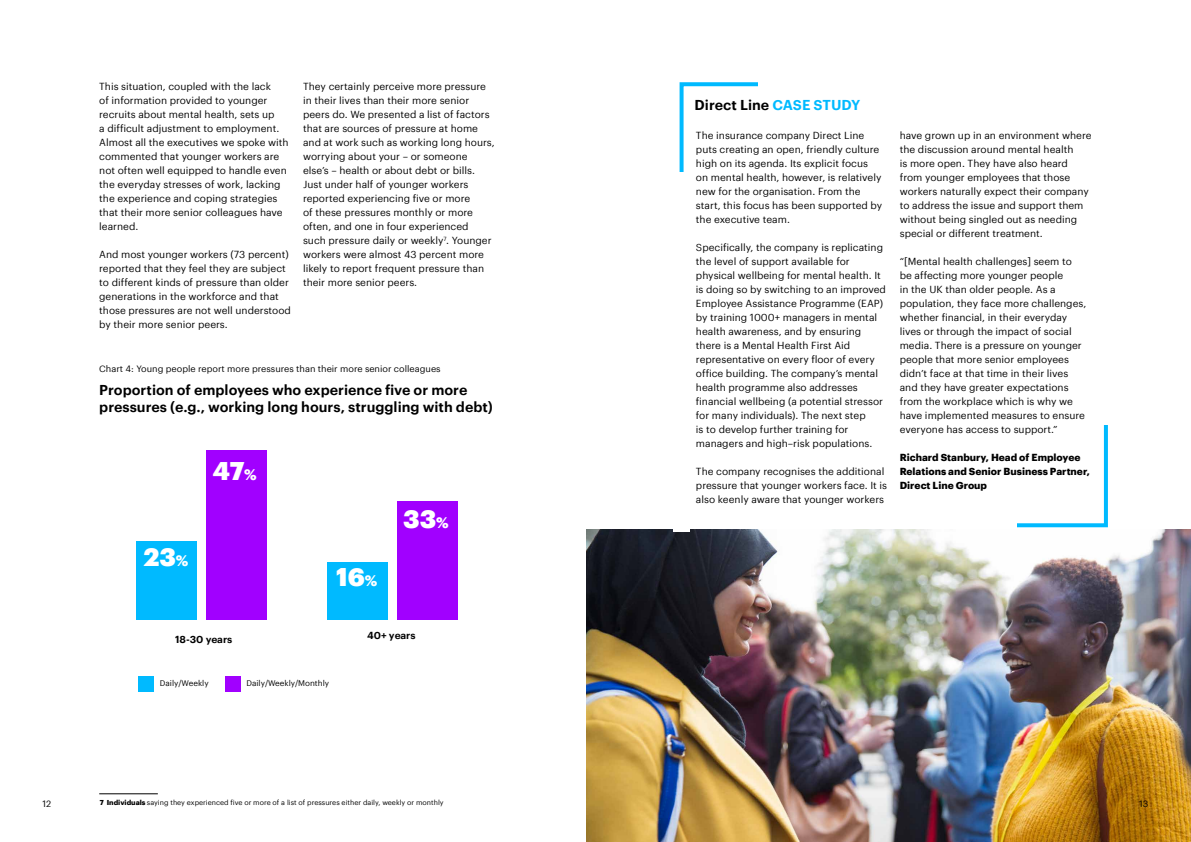
<style>
.page{position:relative;width:1191px;height:842px;background:#fff}
.page>*{position:absolute;margin:0;border:0;box-sizing:border-box;transform-origin:0 0}
.t1{font:900 25px "Graphik";color:#fff}
.t2{font:600 14px/17px "Graphik";color:#000}
.t3{font:10px/14px "Graphik";color:#000}
.t4{font:700 10px/14px "Graphik";color:#000}
.t5{font:600 10px "Graphik";color:#000}
.t6{font:9px "Graphik";color:#000}
.t7{font:8px "Graphik";color:#000}
.t8{font:7px "Graphik";color:#000}
.s1{font-size:15px}
.s2{font-weight:700}
.s3{color:#00baff}
</style>
<div class="page">
<div style="left:138px;top:676px;width:16px;height:16px;background:#00baff"></div>
<div style="left:225px;top:676px;width:16px;height:16px;background:#a100ff"></div>
<div style="left:137px;top:541px;width:60px;height:78px;background:#00baff"></div>
<div style="left:206px;top:450px;width:61px;height:169px;background:#a100ff"></div>
<div style="left:327px;top:561px;width:61px;height:58px;background:#00baff"></div>
<div style="left:397px;top:501px;width:60px;height:118px;background:#a100ff"></div>
<hr style="left:99px;top:793px;width:59px;height:1px;background:#000">
<img style="left:587px;top:529px;width:604px;height:313px">
<div style="left:673px;top:172px;width:16px;height:360px;background:#fff"></div>
<p class="t6" style="left:43px;top:797px;width:10px">12</p>
<p class="t3" style="left:99px;top:79px;width:191px">This situation, coupled with the lack<br>of information provided to younger recruits about mental health, sets up<br>a difficult adjustment to employment.<br>Almost all the executives we spoke with commented that younger workers are not often well equipped to handle even the everyday stresses of work, lacking the experience and coping strategies that their more senior colleagues have learned.</p>
<p class="t3" style="left:99px;top:247px;width:193px">And most younger workers (73 percent) reported that they feel they are subject to different kinds of pressure than older generations in the workforce and that those pressures are not well understood by their more senior peers.</p>
<p class="t3" style="left:303px;top:79px;width:193px">They certainly perceive more pressure in their lives than their more senior peers do. We presented a list of factors that are sources of pressure at home and at work such as working long hours, worrying about your – or someone else’s – health or about debt or bills.<br>Just under half of younger workers reported experiencing five or more<br>of these pressures monthly or more often, and one in four experienced<br>such pressure daily or weekly<sup>7</sup>. Younger workers were almost 43 percent more likely to report frequent pressure than their more senior peers.</p>
<p class="t6" style="left:99px;top:362px;width:343px">Chart 4: Young people report more pressures than their more senior colleagues</p>
<h2 class="t2" style="left:99px;top:380px;width:395px">Proportion of employees who experience five or more pressures (e.g., working long hours, struggling with debt)</h2>
<h1 class="t1" style="left:213px;top:451px;width:45px">47<span class="s1">%</span></h1>
<h1 class="t1" style="left:144px;top:537px;width:46px">23<span class="s1">%</span></h1>
<h1 class="t1" style="left:336px;top:558px;width:43px">16<span class="s1">%</span></h1>
<h1 class="t1" style="left:403px;top:499px;width:47px">33<span class="s1">%</span></h1>
<p class="t5" style="left:175px;top:631px;width:59px">18-30 years</p>
<p class="t5" style="left:367px;top:627px;width:50px">40+ years</p>
<p class="t7" style="left:160px;top:677px;width:50px">Daily/Weekly</p>
<p class="t7" style="left:246px;top:677px;width:84px">Daily/Weekly/Monthly</p>
<p class="t8" style="left:100px;top:797px;width:345px"><span class="s2">7 Individuals</span> saying they experienced five or more of a list of pressures either daily, weekly or monthly</p>
<h2 class="t2" style="left:694px;top:95px;width:167px">Direct Line <span class="s3">CASE STUDY</span></h2>
<p class="t3" style="left:696px;top:127px;width:188px">The insurance company Direct Line puts creating an open, friendly culture high on its agenda. Its explicit focus on mental health, however, is relatively new for the organisation. From the start, this focus has been supported by the executive team.</p>
<p class="t3" style="left:696px;top:239px;width:191px">Specifically, the company is replicating the level of support available for physical wellbeing for mental health. It is doing so by switching to an improved Employee Assistance Programme (EAP) by training 1000+ managers in mental health awareness, and by ensuring there is a Mental Health First Aid representative on every floor of every office building. The company’s mental health programme also addresses financial wellbeing (a potential stressor for many individuals). The next step<br>is to develop further training for managers and high–risk populations.</p>
<p class="t3" style="left:696px;top:463px;width:193px">The company recognises the additional pressure that younger workers face. It is also keenly aware that younger workers</p>
<p class="t3" style="left:899px;top:127px;width:193px">have grown up in an environment where the discussion around mental health<br>is more open. They have also heard from younger employees that those workers naturally expect their company to address the issue and support them without being singled out as needing special or different treatment.</p>
<p class="t3" style="left:899px;top:253px;width:188px">“[Mental health challenges] seem to be affecting more younger people<br>in the UK than older people. As a population, they face more challenges, whether financial, in their everyday lives or through the impact of social media. There is a pressure on younger people that more senior employees didn’t face at that time in their lives and they have greater expectations from the workplace which is why we have implemented measures to ensure everyone has access to support.”</p>
<p class="t4" style="left:899px;top:449px;width:192px">Richard Stanbury, Head of Employee<br>Relations and Senior Business Partner,<br>Direct Line Group</p>
<p class="t6" style="left:1139px;top:797px;width:11px">13</p>
</div>
